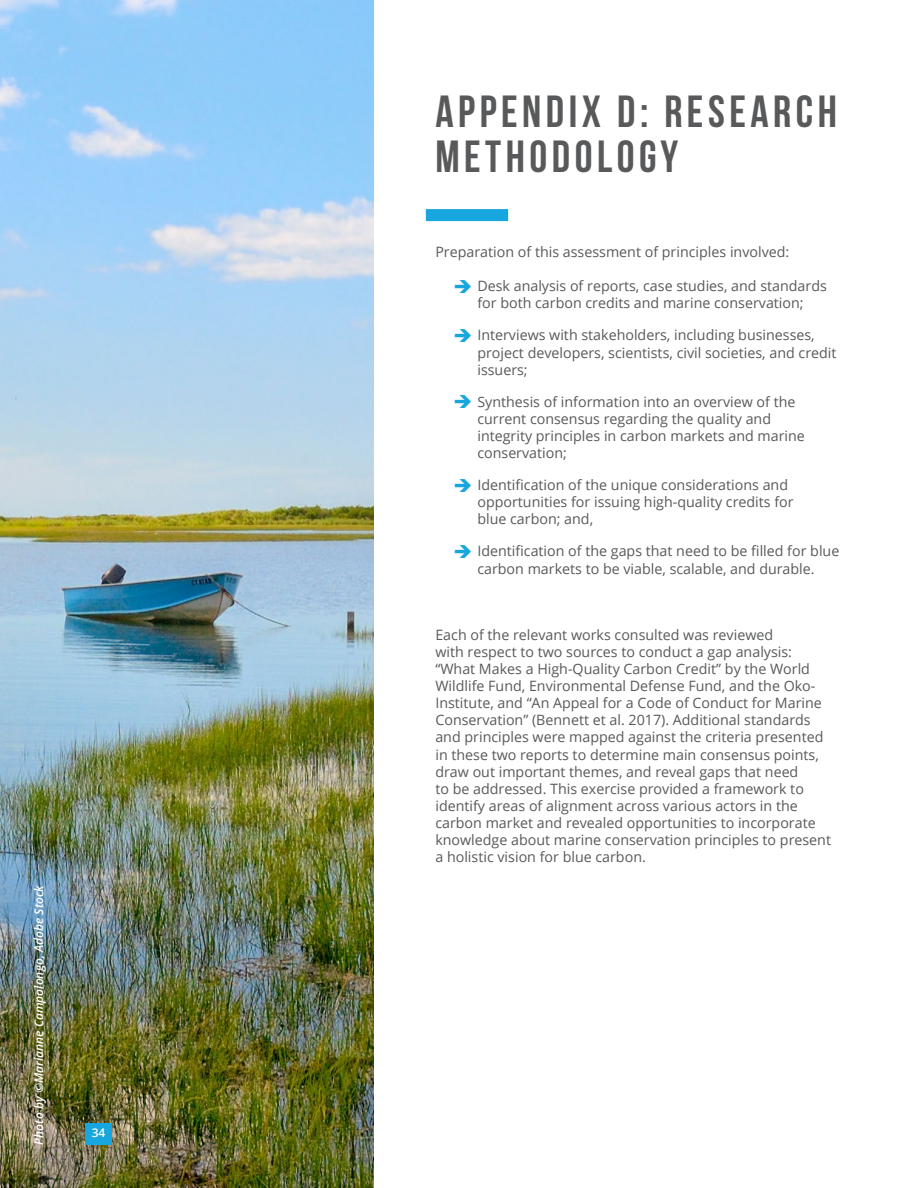
<style>
.page{position:relative;width:918px;height:1188px;background:#fff}
.page>*{position:absolute;margin:0;border:0;box-sizing:border-box;transform-origin:0 0}
.t1{font:700 45px/45px "Bebas Neue";letter-spacing:.1em;color:#58595b}
.t2{font:14.25px/17.1px "Open Sans";color:#58595b}
.t3{font:italic 600 12px "Open Sans";color:#fff}
.t4{font:600 12px "Open Sans";color:#fff}
</style>
<div class="page">
<div style="left:426px;top:209px;width:82px;height:12px;background:#18a6de"></div>
<img style="left:0;top:0;width:374px;height:1188px">
<div style="left:85px;top:1123px;width:27px;height:22px;background:#18a6de"></div>
<p class="t3" style="left:31px;top:1145px;width:261px;rotate:-90deg">Photo by ©Marianne Campolongo, Adobe Stock</p>
<p class="t4" style="left:92px;top:1125px;width:15px">34</p>
<h1 class="t1" style="left:435px;top:88px;width:403px">APPENDIX D: RESEARCH<br>METHODOLOGY</h1>
<p class="t2" style="left:435px;top:243px;width:355px">Preparation of this assessment of principles involved:</p>
<p class="t2" style="left:477px;top:277px;width:351px">Desk analysis of reports, case studies, and standards for both carbon credits and marine conservation;</p>
<p class="t2" style="left:477px;top:326px;width:361px">Interviews with stakeholders, including businesses, project developers, scientists, civil societies, and credit issuers;</p>
<p class="t2" style="left:477px;top:393px;width:329px">Synthesis of information into an overview of the current consensus regarding the quality and integrity principles in carbon markets and marine conservation;</p>
<p class="t2" style="left:477px;top:476px;width:318px">Identification of the unique considerations and opportunities for issuing high-quality credits for blue carbon; and,</p>
<p class="t2" style="left:477px;top:542px;width:363px">Identification of the gaps that need to be filled for blue carbon markets to be viable, scalable, and durable.</p>
<p class="t2" style="left:435px;top:626px;width:397px">Each of the relevant works consulted was reviewed<br>with respect to two sources to conduct a gap analysis: “What Makes a High-Quality Carbon Credit” by the World Wildlife Fund, Environmental Defense Fund, and the Oko-Institute, and “An Appeal for a Code of Conduct for Marine Conservation” (Bennett et al. 2017). Additional standards and principles were mapped against the criteria presented in these two reports to determine main consensus points, draw out important themes, and reveal gaps that need<br>to be addressed. This exercise provided a framework to identify areas of alignment across various actors in the carbon market and revealed opportunities to incorporate knowledge about marine conservation principles to present a holistic vision for blue carbon.</p>
</div>
